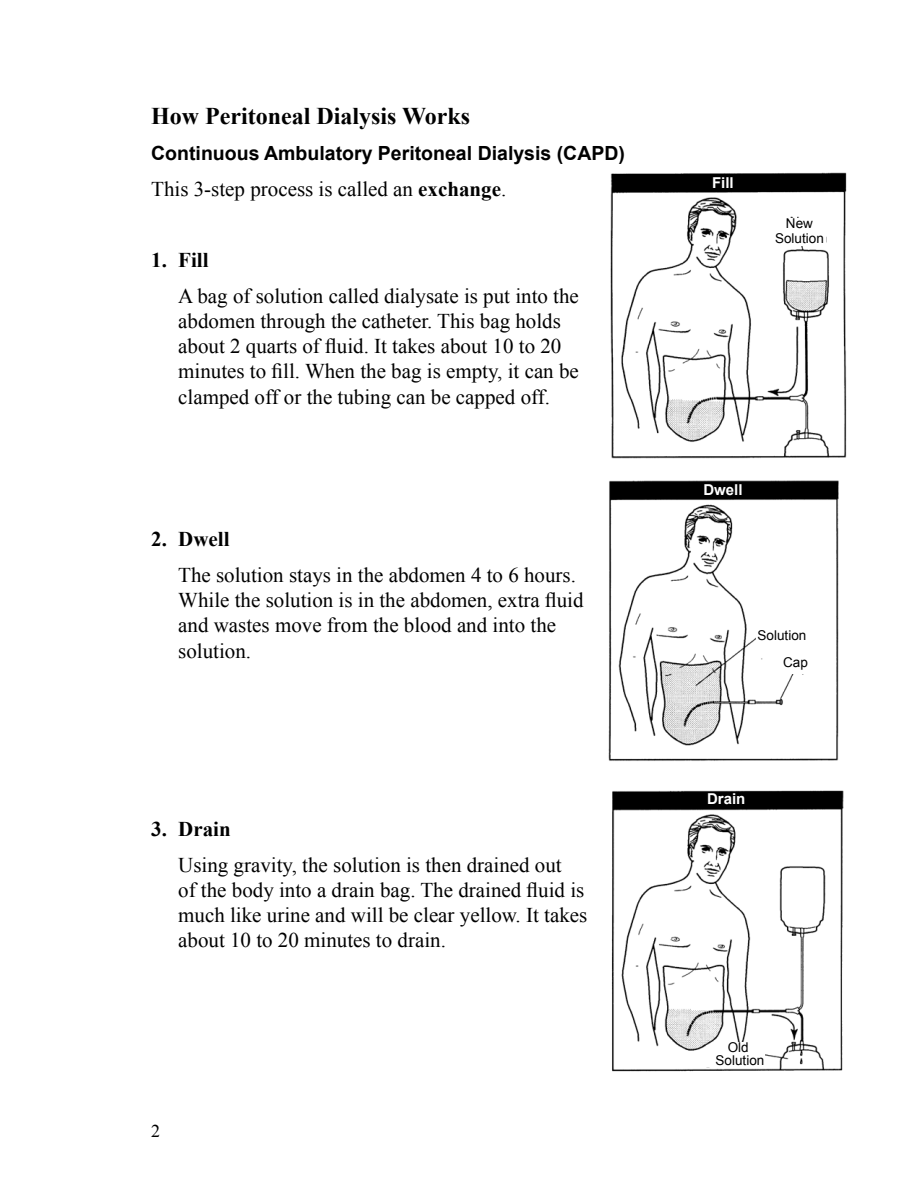
<style>
.page{position:relative;width:918px;height:1188px;background:#fff}
.page>*{position:absolute;margin:0;border:0;box-sizing:border-box;transform-origin:0 0}
.t1{font:700 24px "Times New Roman";color:#000}
.t2{font:21px/25.2px "Times New Roman";color:#000}
.t3{font:700 21px "Times New Roman";color:#000}
.t4{font:700 19.5px "Arial";color:#000}
.t5{font:18px "Times New Roman";color:#000}
.t6{font:700 15px "Arial";color:#fff}
.t7{font:13.5px/15px "Arial";color:#000;text-align:center}
.s1{font-weight:700}
</style>
<div class="page">
<img style="left:610px;top:172px;width:237px;height:286px">
<img style="left:608px;top:480px;width:231px;height:281px">
<img style="left:611px;top:790px;width:233px;height:282px">
<div style="left:692px;top:177px;width:62px;height:15px;background:#000"></div>
<div style="left:773px;top:218px;width:53px;height:28px;background:#fff"></div>
<div style="left:692px;top:484px;width:62px;height:15px;background:#000"></div>
<div style="left:756px;top:630px;width:52px;height:14px;background:#fff"></div>
<div style="left:769px;top:657px;width:53px;height:17px;background:#fff"></div>
<div style="left:695px;top:794px;width:63px;height:14px;background:#000"></div>
<div style="left:702px;top:1054px;width:14px;height:13px;background:#fff"></div>
<div style="left:712px;top:1042px;width:52px;height:25px;background:#fff"></div>
<p class="t1" style="left:151px;top:100px;width:320px">How Peritoneal Dialysis Works</p>
<p class="t4" style="left:151px;top:140px;width:475px">Continuous Ambulatory Peritoneal Dialysis (CAPD)</p>
<p class="t2" style="left:151px;top:176px;width:357px">This 3-step process is called an <span class="s1">exchange</span>.</p>
<p class="t3" style="left:151px;top:246px;width:59px">1. Fill</p>
<p class="t2" style="left:178px;top:283px;width:402px">A bag of solution called dialysate is put into the abdomen through the catheter. This bag holds about 2 quarts of fluid. It takes about 10 to 20 minutes to fill. When the bag is empty, it can be clamped off or the tubing can be capped off.</p>
<p class="t3" style="left:151px;top:525px;width:80px">2. Dwell</p>
<p class="t2" style="left:178px;top:562px;width:407px">The solution stays in the abdomen 4 to 6 hours.<br>While the solution is in the abdomen, extra fluid and wastes move from the blood and into the solution.</p>
<p class="t3" style="left:151px;top:815px;width:81px">3. Drain</p>
<p class="t2" style="left:178px;top:852px;width:411px">Using gravity, the solution is then drained out<br>of the body into a drain bag. The drained fluid is much like urine and will be clear yellow. It takes about 10 to 20 minutes to drain.</p>
<p class="t5" style="left:151px;top:1119px;width:10px">2</p>
<p class="t6" style="left:712px;top:173px;width:23px">Fill</p>
<p class="t7" style="left:775px;top:215px;width:50px">New<br>Solution</p>
<p class="t6" style="left:703px;top:480px;width:41px">Dwell</p>
<p class="t7" style="left:758px;top:622px;width:52px;line-height:27px;text-align:right">Solution<br>Cap</p>
<p class="t6" style="left:707px;top:789px;width:40px">Drain</p>
<p class="t7" style="left:716px;top:1041px;width:50px;line-height:13.5px">Old<br>Solution</p>
</div>
